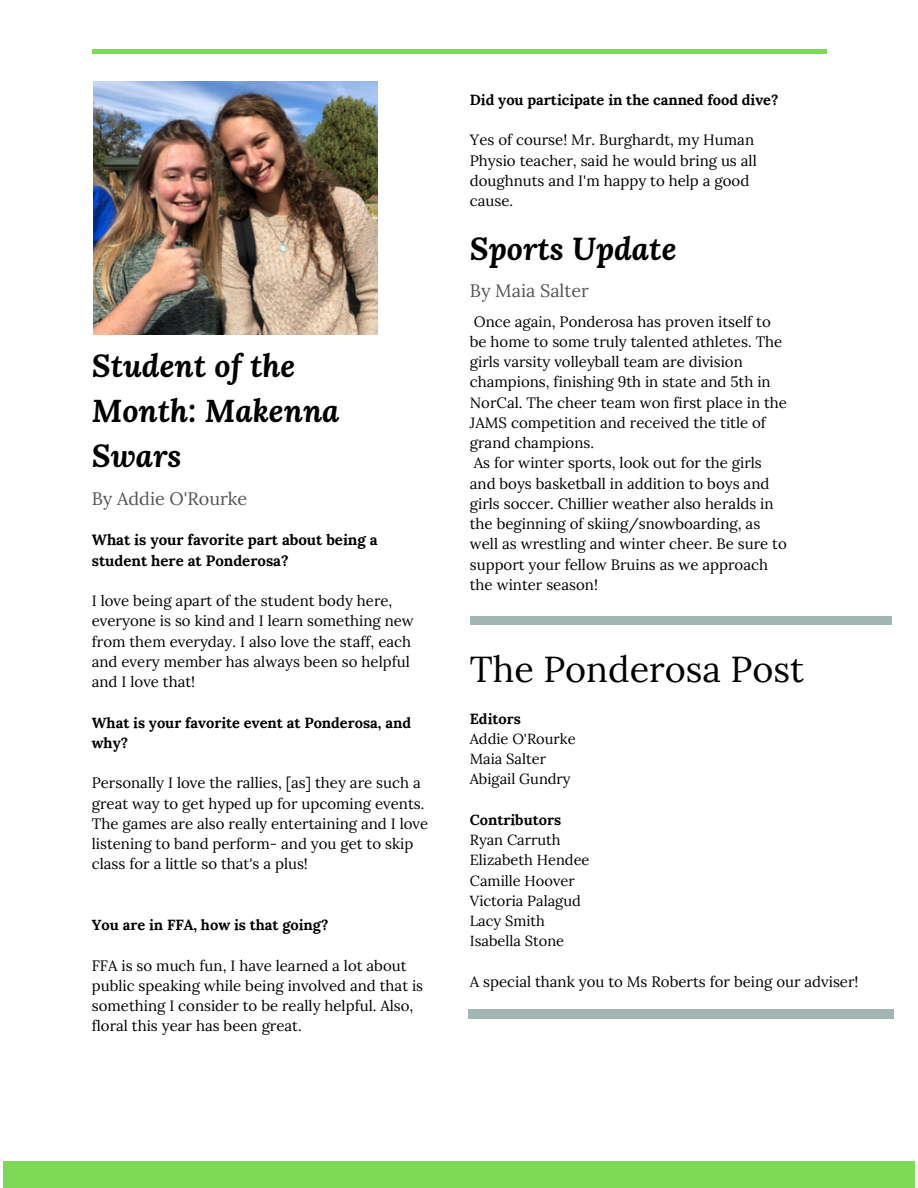
<style>
.page{position:relative;width:918px;height:1188px;background:#fff}
.page>*{position:absolute;margin:0;border:0;box-sizing:border-box;transform-origin:0 0}
.t1{font:36px "Lora";color:#000}
.t2{font:italic 700 31.5px/45px "Lora";color:#000}
.t3{font:18px "Lora";color:#545454}
.t4{font:15px/20.2px "Lora";color:#000}
.t5{font:700 15px/20.2px "Lora";color:#000}
.t6{font:700 14.7px/20.2px "Lora";color:#000}
.t7{font:14.7px/20.2px "Lora";color:#000}
</style>
<div class="page">
<div style="left:3px;top:1161px;width:912px;height:27px;background:#7ed957"></div>
<hr style="left:92px;top:50px;width:734px;height:4px;background:#7ed957">
<div style="left:470px;top:617px;width:422px;height:8px;background:#a1b5b3"></div>
<div style="left:468px;top:1009px;width:425px;height:9px;background:#a1b5b3"></div>
<img style="left:94px;top:81px;width:283px;height:253px">
<h2 class="t2" style="left:92px;top:342px;width:249px">Student of the<br>Month: Makenna<br>Swars</h2>
<p class="t3" style="left:92px;top:487px;width:157px">By Addie O'Rourke</p>
<p class="t5" style="left:92px;top:530px;width:287px">What is your favorite part about being a student here at Ponderosa?</p>
<p class="t4" style="left:92px;top:590px;width:324px">I love being apart of the student body here, everyone is so kind and I learn something new from them everyday. I also love the staff, each and every member has always been so helpful and I love that!</p>
<p class="t6" style="left:92px;top:712px;width:321px">What is your favorite event at Ponderosa, and why?</p>
<p class="t4" style="left:92px;top:773px;width:338px">Personally I love the rallies, [as] they are such a great way to get hyped up for upcoming events.<br>The games are also really entertaining and I love listening to band perform- and you get to skip class for a little so that's a plus!</p>
<p class="t6" style="left:92px;top:915px;width:238px">You are in FFA, how is that going?</p>
<p class="t4" style="left:92px;top:955px;width:333px">FFA is so much fun, I have learned a lot about public speaking while being involved and that is something I consider to be really helpful. Also, floral this year has been great.</p>
<p class="t6" style="left:470px;top:89px;width:310px">Did you participate in the canned food dive?</p>
<p class="t4" style="left:470px;top:130px;width:288px">Yes of course! Mr. Burghardt, my Human<br>Physio teacher, said he would bring us all doughnuts and I'm happy to help a good cause.</p>
<h2 class="t2" style="left:470px;top:225px;width:208px">Sports Update</h2>
<p class="t3" style="left:470px;top:279px;width:121px">By Maia Salter</p>
<p class="t4" style="left:470px;top:311px;width:319px">Once again, Ponderosa has proven itself to be home to some truly talented athletes. The girls varsity volleyball team are division champions, finishing 9th in state and 5th in NorCal. The cheer team won first place in the JAMS competition and received the title of grand champions.<br>As for winter sports, look out for the girls and boys basketball in addition to boys and girls soccer. Chillier weather also heralds in the beginning of skiing/snowboarding, as well as wrestling and winter cheer. Be sure to support your fellow Bruins as we approach the winter season!</p>
<h1 class="t1" style="left:470px;top:645px;width:336px">The Ponderosa Post</h1>
<p class="t6" style="left:470px;top:708px;width:53px">Editors</p>
<p class="t7" style="left:470px;top:728px;width:107px">Addie O'Rourke<br>Maia Salter<br>Abigail Gundry</p>
<p class="t6" style="left:470px;top:809px;width:93px">Contributors</p>
<p class="t7" style="left:470px;top:830px;width:121px">Ryan Carruth<br>Elizabeth Hendee<br>Camille Hoover<br>Victoria Palagud<br>Lacy Smith<br>Isabella Stone</p>
<p class="t4" style="left:470px;top:971px;width:390px">A special thank you to Ms Roberts for being our adviser!</p>
</div>
